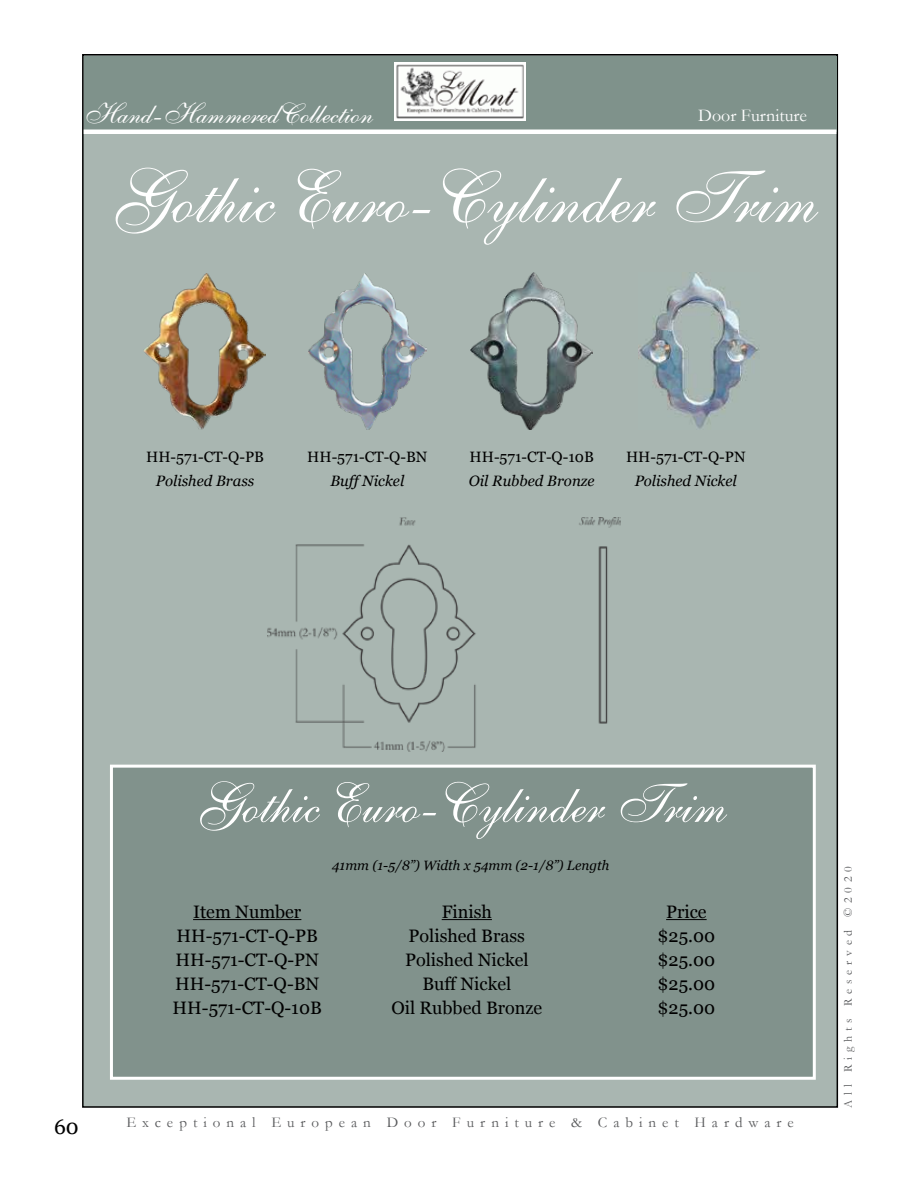
<style>
.page{position:relative;width:918px;height:1188px;background:#fff}
.page>*{position:absolute;margin:0;border:0;box-sizing:border-box;transform-origin:0 0}
.t1{font:72px "English 111 Vivace BT";color:#fff}
.t2{font:54px "English 111 Vivace BT";color:#fff}
.t3{font:28.5px "English 111 Vivace BT";color:#fff}
.t4{font:21px "Georgia";color:#000101}
.t5{font:18px/24px "Georgia";color:#000;text-align:center}
.t6{font:18px "Garamond";color:#fff}
.t7{font:15px "Georgia";color:#000}
.t8{font:italic 15px "Georgia";color:#000}
.t9{font:15px "Garamond";letter-spacing:.4em;color:#58595b}
.t10{font:italic 13.5px "Georgia";color:#000}
.t11{font:12px "Garamond";letter-spacing:.4em;color:#58595b}
</style>
<div class="page">
<div style="left:83px;top:55px;width:754px;height:1052px;background:#a9b6b1"></div>
<div style="left:84px;top:56px;width:752px;height:76px;background:#7f928b"></div>
<hr style="left:84px;top:130px;width:752px;height:4px;background:#fff">
<img style="left:395px;top:63px;width:130px;height:58px">
<div style="left:110px;top:765px;width:706px;height:315px;background:#81928c;border:3px solid #fff"></div>
<hr style="left:193px;top:919px;width:108px;height:1px;background:#000">
<hr style="left:442px;top:919px;width:50px;height:1px;background:#000">
<hr style="left:666px;top:919px;width:41px;height:1px;background:#000">
<img style="left:471px;top:272px;width:122px;height:157px">
<img style="left:309px;top:274px;width:118px;height:156px">
<img style="left:144px;top:273px;width:121px;height:157px">
<img style="left:638px;top:272px;width:121px;height:157px">
<img style="left:267px;top:517px;width:354px;height:235px">
<h3 class="t3" style="left:84px;top:96px;width:291px">Hand-HammeredCollection</h3>
<p class="t6" style="left:698px;top:103px;width:110px">Door Furniture</p>
<h1 class="t1" style="left:106px;top:154px;width:713px">Gothic Euro-Cylinder Trim</h1>
<p class="t7" style="left:146px;top:448px;width:119px">HH-571-CT-Q-PB</p>
<p class="t8" style="left:156px;top:471px;width:100px">Polished Brass</p>
<p class="t7" style="left:307px;top:448px;width:122px">HH-571-CT-Q-BN</p>
<p class="t8" style="left:330px;top:471px;width:75px">Buff Nickel</p>
<p class="t7" style="left:470px;top:448px;width:126px">HH-571-CT-Q-10B</p>
<p class="t8" style="left:469px;top:471px;width:127px">Oil Rubbed Bronze</p>
<p class="t7" style="left:626px;top:448px;width:121px">HH-571-CT-Q-PN</p>
<p class="t8" style="left:635px;top:471px;width:104px">Polished Nickel</p>
<p class="t4" style="left:54px;top:1114px;width:26px">60</p>
<h2 class="t2" style="left:193px;top:771px;width:535px">Gothic Euro-Cylinder Trim</h2>
<p class="t10" style="left:332px;top:857px;width:279px">41mm (1-5/8”) Width x 54mm (2-1/8”) Length</p>
<p class="t5" style="left:173px;top:900px;width:151px">Item Number<br>HH-571-CT-Q-PB<br>HH-571-CT-Q-PN<br>HH-571-CT-Q-BN<br>HH-571-CT-Q-10B</p>
<p class="t5" style="left:391px;top:900px;width:152px">Finish<br>Polished Brass<br>Polished Nickel<br>Buff Nickel<br>Oil Rubbed Bronze</p>
<p class="t5" style="left:658px;top:900px;width:59px">Price $25.00 $25.00 $25.00 $25.00</p>
<p class="t9" style="left:126px;top:1112px;width:669px">Exceptional European Door Furniture &amp; Cabinet Hardware</p>
<p class="t11" style="left:840px;top:1108px;width:243px;rotate:-90deg">All Rights Reserved ©2020</p>
</div>
